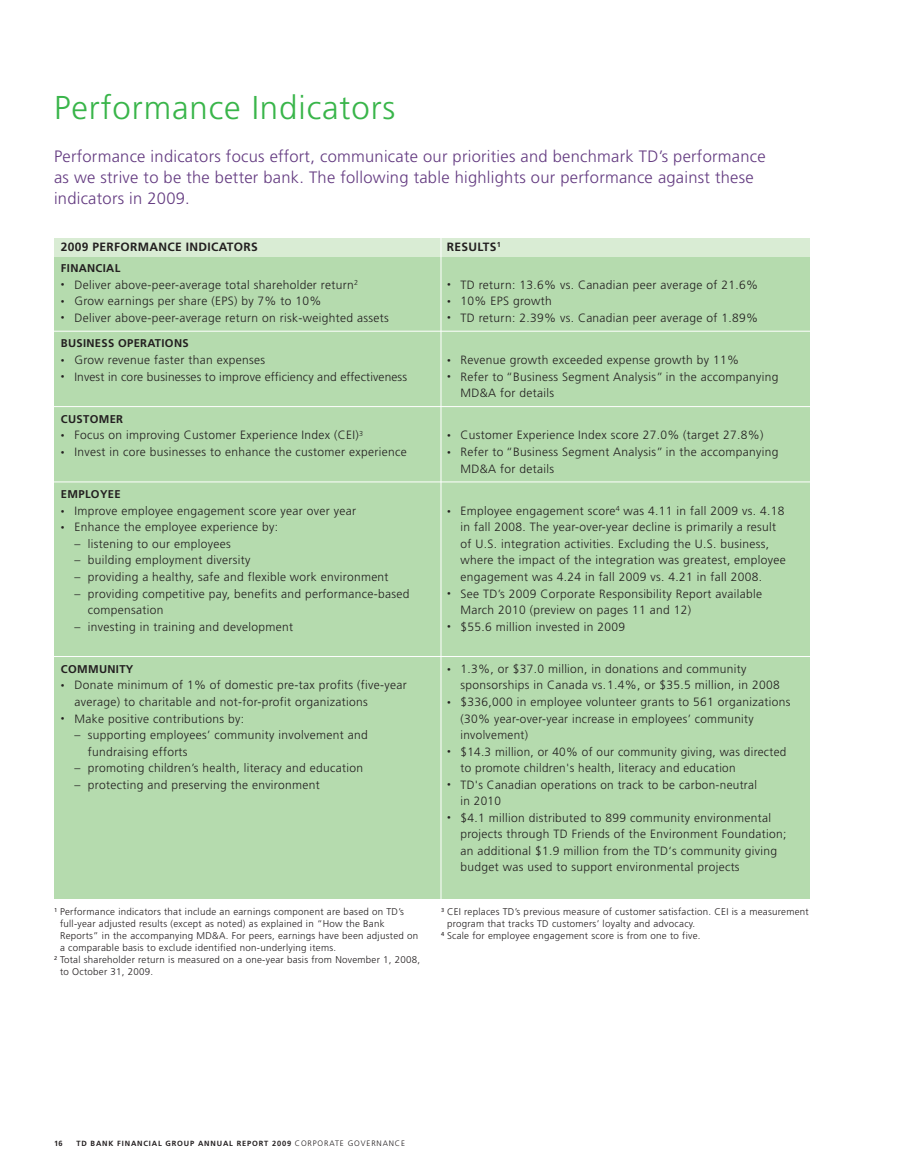
<style>
.page{position:relative;width:918px;height:1175px;background:#fff}
.page>*{position:absolute;margin:0;border:0;box-sizing:border-box;transform-origin:0 0}
.t1{font:300 33px "Frutiger";letter-spacing:.025em;color:#39b54a}
.t2{font:300 16.5px/21px "Frutiger";letter-spacing:.015em;color:#643b81}
.t3{font:300 12px/16.5px "Frutiger";letter-spacing:.025em;color:#231f20}
.t4{font:700 12px "Frutiger";letter-spacing:.025em;color:#231f20}
.t5{font:700 11.25px "Frutiger";letter-spacing:.025em;color:#231f20}
.t6{font:300 9.75px "Frutiger";letter-spacing:.025em;color:#231f20}
.t7{font:700 7.5px "Frutiger";letter-spacing:.11em;color:#231f20}
.s1{font-size:7.5px}
.s2{font-weight:300;font-size:7.8px}
</style>
<div class="page">
<div style="left:54px;top:239px;width:756px;height:659px;background:#b5dbae"></div>
<div style="left:54px;top:238px;width:756px;height:18px;background:#d9ecd4"></div>
<hr style="left:441px;top:236px;width:1px;height:664px;background:#fff">
<hr style="left:51px;top:331px;width:762px;height:1px;background:#fff">
<hr style="left:51px;top:406px;width:762px;height:1px;background:#fff">
<hr style="left:51px;top:481px;width:762px;height:1px;background:#fff">
<hr style="left:51px;top:656px;width:762px;height:1px;background:#fff">
<h1 class="t1" style="left:54px;top:94px;width:343px">Performance Indicators</h1>
<h2 class="t2" style="left:54px;top:147px;width:713px">Performance indicators focus effort, communicate our priorities and benchmark TD’s performance as we strive to be the better bank. The following table highlights our performance against these indicators in 2009.</h2>
<p class="t4" style="left:61px;top:242px;width:198px">2009 PERFORMANCE INDICATORS</p>
<p class="t5" style="left:61px;top:263px;width:61px">FINANCIAL</p>
<p class="t3" style="left:61px;top:277px;width:299px"><span class="s1">•</span> Deliver above-peer-average total shareholder return<sup>2</sup></p>
<p class="t3" style="left:61px;top:293px;width:262px"><span class="s1">•</span> Grow earnings per share (EPS) by 7% to 10%</p>
<p class="t3" style="left:61px;top:310px;width:329px"><span class="s1">•</span> Deliver above-peer-average return on risk-weighted assets</p>
<p class="t5" style="left:61px;top:339px;width:129px">BUSINESS OPERATIONS</p>
<p class="t3" style="left:61px;top:352px;width:206px"><span class="s1">•</span> Grow revenue faster than expenses</p>
<p class="t3" style="left:61px;top:369px;width:348px"><span class="s1">•</span> Invest in core businesses to improve efficiency and effectiveness</p>
<p class="t5" style="left:61px;top:414px;width:64px">CUSTOMER</p>
<p class="t3" style="left:61px;top:428px;width:304px"><span class="s1">•</span> Focus on improving Customer Experience Index (CEI)<sup>3</sup></p>
<p class="t3" style="left:61px;top:444px;width:347px"><span class="s1">•</span> Invest in core businesses to enhance the customer experience</p>
<p class="t5" style="left:61px;top:490px;width:61px">EMPLOYEE</p>
<p class="t3" style="left:61px;top:503px;width:297px"><span class="s1">•</span> Improve employee engagement score year over year</p>
<p class="t3" style="left:61px;top:520px;width:219px"><span class="s1">•</span> Enhance the employee experience by:</p>
<p class="t3" style="left:74px;top:536px;width:158px">– listening to our employees</p>
<p class="t3" style="left:74px;top:553px;width:177px">– building employment diversity</p>
<p class="t3" style="left:74px;top:569px;width:316px">– providing a healthy, safe and flexible work environment</p>
<p class="t3" style="left:88px;top:586px;width:323px;text-indent:-14px">– providing competitive pay, benefits and performance-based compensation</p>
<p class="t3" style="left:74px;top:619px;width:220px">– investing in training and development</p>
<p class="t5" style="left:61px;top:664px;width:74px">COMMUNITY</p>
<p class="t3" style="left:74px;top:678px;width:334px;text-indent:-14px"><span class="s1">•</span> Donate minimum of 1% of domestic pre-tax profits (five-year average) to charitable and not-for-profit organizations</p>
<p class="t3" style="left:61px;top:711px;width:185px"><span class="s1">•</span> Make positive contributions by:</p>
<p class="t3" style="left:88px;top:727px;width:281px;text-indent:-14px">– supporting employees’ community involvement and fundraising efforts</p>
<p class="t3" style="left:74px;top:760px;width:290px">– promoting children’s health, literacy and education</p>
<p class="t3" style="left:74px;top:777px;width:247px">– protecting and preserving the environment</p>
<p class="t6" style="left:54px;top:908px;width:352px"><sup>1</sup> Performance indicators that include an earnings component are based on TD’s</p>
<p class="t6" style="left:60px;top:920px;width:326px">full-year adjusted results (except as noted) as explained in “How the Bank</p>
<p class="t6" style="left:60px;top:932px;width:360px">Reports” in the accompanying MD&amp;A. For peers, earnings have been adjusted on</p>
<p class="t6" style="left:60px;top:944px;width:278px">a comparable basis to exclude identified non-underlying items.</p>
<p class="t6" style="left:54px;top:956px;width:368px"><sup>2</sup> Total shareholder return is measured on a one-year basis from November 1, 2008,</p>
<p class="t6" style="left:60px;top:968px;width:95px">to October 31, 2009.</p>
<p class="t4" style="left:447px;top:242px;width:55px">RESULTS<sup>1</sup></p>
<p class="t3" style="left:447px;top:277px;width:313px"><span class="s1">•</span> TD return: 13.6% vs. Canadian peer average of 21.6%</p>
<p class="t3" style="left:447px;top:293px;width:106px"><span class="s1">•</span> 10% EPS growth</p>
<p class="t3" style="left:447px;top:310px;width:313px"><span class="s1">•</span> TD return: 2.39% vs. Canadian peer average of 1.89%</p>
<p class="t3" style="left:447px;top:352px;width:294px"><span class="s1">•</span> Revenue growth exceeded expense growth by 11%</p>
<p class="t3" style="left:460px;top:369px;width:319px;text-indent:-14px"><span class="s1">•</span> Refer to “Business Segment Analysis” in the accompanying<br>MD&amp;A for details</p>
<p class="t3" style="left:447px;top:428px;width:318px"><span class="s1">•</span> Customer Experience Index score 27.0% (target 27.8%)</p>
<p class="t3" style="left:460px;top:444px;width:319px;text-indent:-14px"><span class="s1">•</span> Refer to “Business Segment Analysis” in the accompanying<br>MD&amp;A for details</p>
<p class="t3" style="left:461px;top:503px;width:327px;text-indent:-14px"><span class="s1">•</span> Employee engagement score<sup>4</sup> was 4.11 in fall 2009 vs. 4.18 in fall 2008. The year-over-year decline is primarily a result of U.S. integration activities. Excluding the U.S. business, where the impact of the integration was greatest, employee engagement was 4.24 in fall 2009 vs. 4.21 in fall 2008.</p>
<p class="t3" style="left:460px;top:586px;width:303px;text-indent:-14px"><span class="s1">•</span> See TD’s 2009 Corporate Responsibility Report available<br>March 2010 (preview on pages 11 and 12)</p>
<p class="t3" style="left:447px;top:619px;width:180px"><span class="s1">•</span> $55.6 million invested in 2009</p>
<p class="t3" style="left:460px;top:661px;width:321px;text-indent:-14px"><span class="s1">•</span> 1.3%, or $37.0 million, in donations and community sponsorships in Canada vs.1.4%, or $35.5 million, in 2008</p>
<p class="t3" style="left:460px;top:694px;width:331px;text-indent:-13px"><span class="s1">•</span> $336,000 in employee volunteer grants to 561 organizations (30% year-over-year increase in employees’ community involvement)</p>
<p class="t3" style="left:460px;top:744px;width:327px;text-indent:-14px"><span class="s1">•</span> $14.3 million, or 40% of our community giving, was directed to promote children's health, literacy and education</p>
<p class="t3" style="left:460px;top:777px;width:298px;text-indent:-14px"><span class="s1">•</span> TD's Canadian operations on track to be carbon-neutral in 2010</p>
<p class="t3" style="left:460px;top:810px;width:327px;text-indent:-14px"><span class="s1">•</span> $4.1 million distributed to 899 community environmental projects through TD Friends of the Environment Foundation; an additional $1.9 million from the TD‘s community giving budget was used to support environmental projects</p>
<p class="t6" style="left:441px;top:908px;width:369px"><sup>3</sup> CEI replaces TD’s previous measure of customer satisfaction. CEI is a measurement</p>
<p class="t6" style="left:447px;top:920px;width:250px">program that tracks TD customers’ loyalty and advocacy.</p>
<p class="t6" style="left:441px;top:932px;width:261px"><sup>4</sup> Scale for employee engagement score is from one to five.</p>
<p class="t7" style="left:54px;top:1140px;width:10px">16</p>
<p class="t7" style="left:76px;top:1140px;width:330px">TD BANK FINANCIAL GROUP ANNUAL REPORT 2009 <span class="s2">CORPORATE GOVERNANCE</span></p>
</div>
